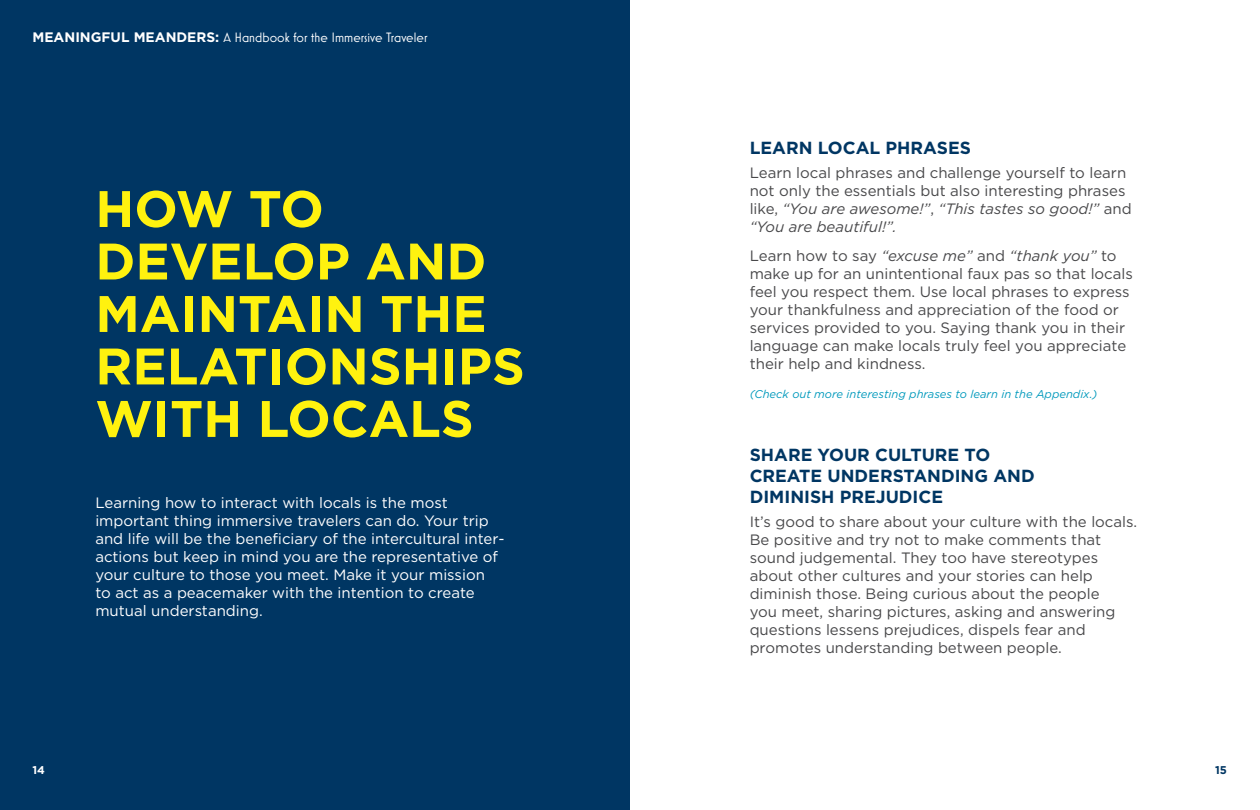
<style>
.page{position:relative;width:1260px;height:810px;background:#fff}
.page>*{position:absolute;margin:0;border:0;box-sizing:border-box;transform-origin:0 0}
.t1{font:700 51.25px/52.5px "Gotham";color:#fff20f}
.t2{font:700 17.5px/21px "Gotham";color:#003663}
.t3{font:15px/18px "Gotham";color:#48484a}
.t4{font:15px/18px "Gotham";color:#fff}
.t5{font:13.75px "Mostra Nuova";color:#fff}
.t6{font:italic 11.25px "Gotham";color:#0099bc}
.t7{font:700 11.25px "Gotham";color:#fff}
.t8{font:700 11.25px "Gotham";color:#003663}
.s1{font-family:"Gotham";font-weight:700}
.s2{font-style:italic}
</style>
<div class="page">
<div style="left:0;top:0;width:630px;height:810px;background:#003663"></div>
<p class="t5" style="left:32px;top:29px;width:396px"><span class="s1">MEANINGFUL MEANDERS:</span> A Handbook for the Immersive Traveler</p>
<h1 class="t1" style="left:95px;top:182px;width:431px">HOW TO<br>DEVELOP AND<br>MAINTAIN THE<br>RELATIONSHIPS<br>WITH LOCALS</h1>
<p class="t4" style="left:95px;top:494px;width:411px">Learning how to interact with locals is the most important thing immersive travelers can do. Your trip and life will be the beneficiary of the intercultural inter&shy;actions but keep in mind you are the representative of your culture to those you meet. Make it your mission<br>to act as a peacemaker with the intention to create mutual understanding.</p>
<p class="t2" style="left:750px;top:138px;width:223px">LEARN LOCAL PHRASES</p>
<p class="t3" style="left:750px;top:163px;width:384px">Learn local phrases and challenge yourself to learn not only the essentials but also interesting phrases like, <span class="s2">“You are awesome!”</span>, <span class="s2">“This tastes so good!”</span> and <span class="s2">“You are beautiful!”.</span></p>
<p class="t3" style="left:750px;top:247px;width:385px">Learn how to say <span class="s2">“excuse me”</span> and <span class="s2">“thank you”</span> to make up for an unintentional faux pas so that locals feel you respect them. Use local phrases to express your thankfulness and appreciation of the food or services provided to you. Saying thank you in their language can make locals truly feel you appreciate their help and kindness.</p>
<p class="t6" style="left:750px;top:387px;width:349px">(Check out more interesting phrases to learn in the Appendix.)</p>
<p class="t2" style="left:750px;top:444px;width:287px">SHARE YOUR CULTURE TO<br>CREATE UNDERSTANDING AND<br>DIMINISH PREJUDICE</p>
<p class="t3" style="left:750px;top:512px;width:389px">It’s good to share about your culture with the locals.<br>Be positive and try not to make comments that sound judgemental. They too have stereotypes about other cultures and your stories can help diminish those. Being curious about the people<br>you meet, sharing pictures, asking and answering questions lessens prejudices, dispels fear and promotes understanding between people.</p>
<p class="t7" style="left:33px;top:763px;width:14px">14</p>
<p class="t8" style="left:1215px;top:763px;width:13px">15</p>
</div>
